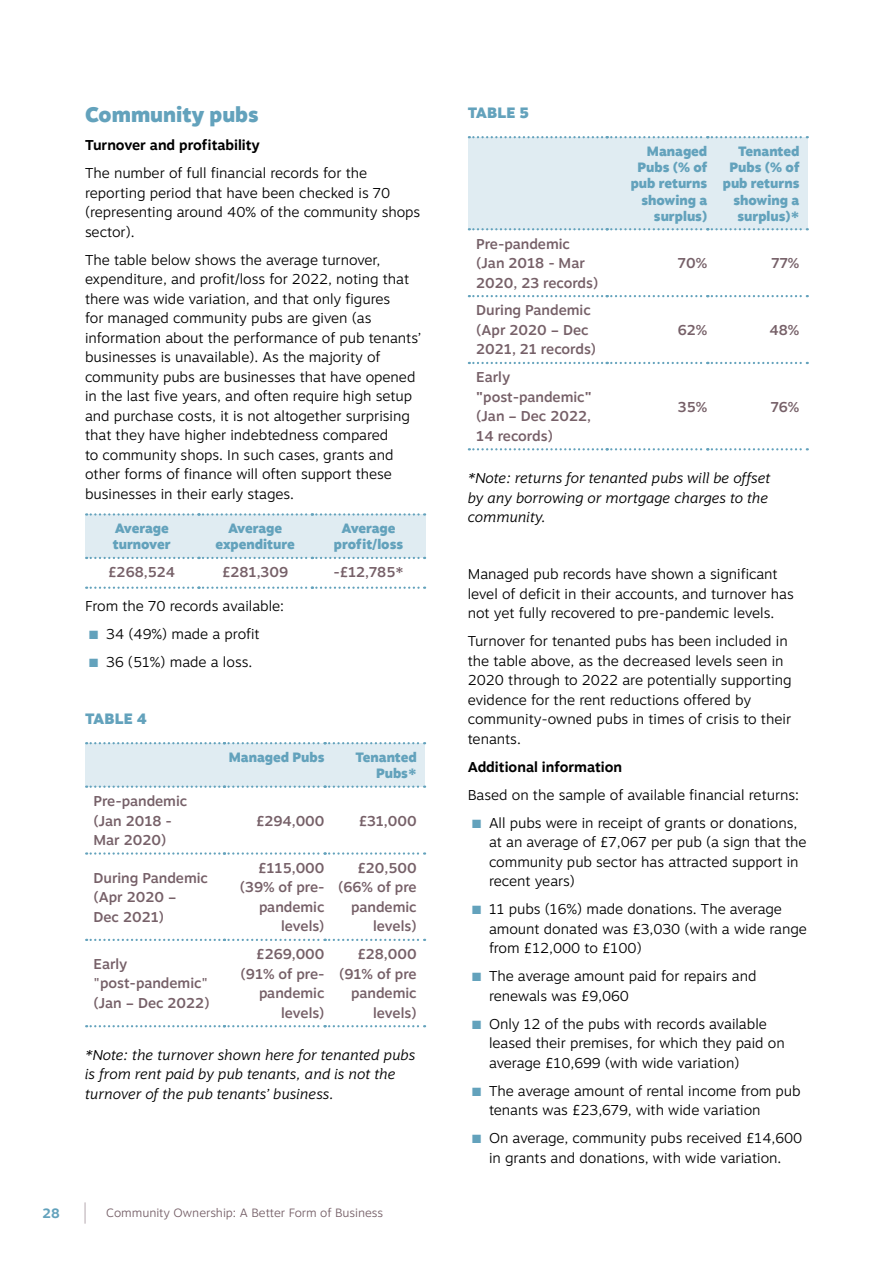
<style>
.page{position:relative;width:893px;height:1263px;background:#fff}
.page>*{position:absolute;margin:0;border:0;box-sizing:border-box;transform-origin:0 0}
.t1{font:900 21px "Motiva Sans";color:#63a2bc}
.t2{font:900 15px "Motiva Sans";color:#63a2bc}
.t3{font:300 14.25px/19.5px "Motiva Sans";color:#000}
.t4{font:500 14.25px/19.5px "Motiva Sans";color:#766068}
.Footnote{font:italic 300 14.25px/19.5px "Motiva Sans";color:#000}
.t5{font:700 14.25px "Motiva Sans";color:#000}
.t6{font:900 13.5px/16.2px "Motiva Sans";color:#63a2bc;text-align:right}
.t7{font:700 13.5px "Motiva Sans";color:#63a2bc}
.t8{font:300 12px "Motiva Sans";color:#766068}
.s1{font-weight:900}
.s2{color:#63a2bc}
</style>
<div class="page">
<div style="left:468px;top:137px;width:139px;height:92px;background:#e0ecf2"></div>
<div style="left:607px;top:137px;width:100px;height:92px;background:#e0ecf2"></div>
<div style="left:707px;top:137px;width:101px;height:92px;background:#e0ecf2"></div>
<svg style="left:469px;top:136px;width:339px;height:2px"></svg>
<svg style="left:469px;top:228px;width:339px;height:2px"></svg>
<svg style="left:469px;top:295px;width:339px;height:2px"></svg>
<svg style="left:469px;top:362px;width:339px;height:2px"></svg>
<svg style="left:469px;top:448px;width:339px;height:2px"></svg>
<div style="left:85px;top:514px;width:113px;height:44px;background:#e0ecf2"></div>
<div style="left:198px;top:514px;width:114px;height:44px;background:#e0ecf2"></div>
<div style="left:312px;top:514px;width:113px;height:44px;background:#e0ecf2"></div>
<svg style="left:86px;top:513px;width:339px;height:3px"></svg>
<svg style="left:86px;top:557px;width:339px;height:2px"></svg>
<svg style="left:86px;top:587px;width:339px;height:2px"></svg>
<div style="left:85px;top:743px;width:139px;height:44px;background:#e0ecf2"></div>
<div style="left:224px;top:743px;width:101px;height:44px;background:#e0ecf2"></div>
<div style="left:325px;top:743px;width:100px;height:44px;background:#e0ecf2"></div>
<svg style="left:86px;top:742px;width:339px;height:2px"></svg>
<svg style="left:86px;top:785px;width:339px;height:3px"></svg>
<svg style="left:86px;top:852px;width:339px;height:3px"></svg>
<svg style="left:86px;top:939px;width:339px;height:2px"></svg>
<svg style="left:86px;top:1025px;width:339px;height:2px"></svg>
<svg style="left:85px;top:1202px;width:1px;height:22px"></svg>
<h2 class="t1" style="left:85px;top:99px;width:175px">Community pubs</h2>
<p class="t2" style="left:468px;top:101px;width:63px">TABLE 5</p>
<p class="t5" style="left:85px;top:135px;width:176px">Turnover and profitability</p>
<p class="t3" style="left:85px;top:163px;width:337px">The number of full financial records for the reporting period that have been checked is 70 (representing around 40% of the community shops sector).</p>
<p class="t3" style="left:85px;top:250px;width:338px">The table below shows the average turnover, expenditure, and profit/loss for 2022, noting that there was wide variation, and that only figures<br>for managed community pubs are given (as information about the performance of pub tenants’ businesses is unavailable). As the majority of community pubs are businesses that have opened in the last five years, and often require high setup and purchase costs, it is not altogether surprising that they have higher indebtedness compared<br>to community shops. In such cases, grants and other forms of finance will often support these businesses in their early stages.</p>
<p class="t6" style="left:113px;top:520px;width:59px;text-align:left">Average turnover</p>
<p class="t6" style="left:216px;top:520px;width:81px;text-align:center">Average expenditure</p>
<p class="t6" style="left:342px;top:520px;width:55px">Average</p>
<p class="t6" style="left:647px;top:143px;width:62px">Managed</p>
<p class="t6" style="left:637px;top:159px;width:71px">Pubs (% of</p>
<p class="t6" style="left:631px;top:175px;width:78px">pub returns showing a</p>
<p class="t6" style="left:654px;top:208px;width:55px">surplus)</p>
<p class="t6" style="left:738px;top:143px;width:63px">Tenanted</p>
<p class="t6" style="left:730px;top:159px;width:71px">Pubs (% of</p>
<p class="t6" style="left:723px;top:175px;width:78px">pub returns showing a</p>
<p class="t6" style="left:737px;top:208px;width:63px">surplus)*</p>
<p class="t4" style="left:476px;top:233px;width:124px">Pre-pandemic (Jan 2018 - Mar<br>2020, 23 records)</p>
<p class="t4" style="left:678px;top:253px;width:31px">70%</p>
<p class="t4" style="left:771px;top:253px;width:29px">77%</p>
<p class="t4" style="left:476px;top:300px;width:121px">During Pandemic (Apr 2020 – Dec<br>2021, 21 records)</p>
<p class="t4" style="left:678px;top:320px;width:31px">62%</p>
<p class="t4" style="left:769px;top:320px;width:31px">48%</p>
<p class="t4" style="left:476px;top:367px;width:117px">Early <span class="s1">"</span>post-pandemic<span class="s1">" </span>(Jan – Dec 2022,<br>14 records)</p>
<p class="t4" style="left:678px;top:396px;width:31px">35%</p>
<p class="t4" style="left:771px;top:396px;width:30px">76%</p>
<p class="Footnote" style="left:468px;top:468px;width:304px">*Note: returns for tenanted pubs will be offset by any borrowing or mortgage charges to the community.</p>
<p class="t6" style="left:334px;top:536px;width:71px">profit/loss</p>
<p class="t4" style="left:108px;top:562px;width:68px">£268,524</p>
<p class="t4" style="left:222px;top:562px;width:67px">£281,309</p>
<p class="t4" style="left:333px;top:562px;width:72px">-£12,785*</p>
<p class="t3" style="left:85px;top:596px;width:201px">From the 70 records available:</p>
<p class="t3" style="left:89px;top:624px;width:172px"><span class="s2">■</span> 34 (49%) made a profit</p>
<p class="t3" style="left:89px;top:652px;width:165px"><span class="s2">■</span> 36 (51%) made a loss.</p>
<p class="t2" style="left:85px;top:707px;width:63px">TABLE 4</p>
<p class="t4" style="left:94px;top:791px;width:95px">Pre-pandemic (Jan 2018 -<br>Mar 2020)</p>
<p class="t6" style="left:229px;top:749px;width:97px">Managed Pubs</p>
<p class="t6" style="left:355px;top:749px;width:63px">Tenanted</p>
<p class="t6" style="left:376px;top:765px;width:42px">Pubs*</p>
<p class="t4" style="left:256px;top:810px;width:70px">£294,000</p>
<p class="t4" style="left:359px;top:810px;width:60px">£31,000</p>
<p class="t4" style="left:94px;top:867px;width:116px">During Pandemic (Apr 2020 –<br>Dec 2021)</p>
<p class="t4" style="left:240px;top:858px;width:86px;text-align:right">£115,000 (39% of pre&shy;pandemic levels)</p>
<p class="t4" style="left:338px;top:858px;width:80px;text-align:right">£20,500 (66% of pre pandemic levels)</p>
<p class="t4" style="left:94px;top:954px;width:118px">Early "post-pandemic" (Jan – Dec 2022)</p>
<p class="t4" style="left:241px;top:944px;width:85px;text-align:right">£269,000 (91% of pre&shy;pandemic levels)</p>
<p class="t4" style="left:339px;top:944px;width:79px;text-align:right">£28,000 (91% of pre pandemic levels)</p>
<p class="Footnote" style="left:85px;top:1045px;width:332px">*Note: the turnover shown here for tenanted pubs is from rent paid by pub tenants, and is not the turnover of the pub tenants’ business.</p>
<p class="t7" style="left:43px;top:1203px;width:19px">28</p>
<p class="t8" style="left:106px;top:1204px;width:278px">Community Ownership: A Better Form of Business</p>
<p class="t3" style="left:468px;top:564px;width:327px">Managed pub records have shown a significant level of deficit in their accounts, and turnover has not yet fully recovered to pre-pandemic levels.</p>
<p class="t3" style="left:468px;top:631px;width:325px">Turnover for tenanted pubs has been included in the table above, as the decreased levels seen in 2020 through to 2022 are potentially supporting evidence for the rent reductions offered by community-owned pubs in times of crisis to their tenants.</p>
<p class="t5" style="left:468px;top:756px;width:156px">Additional information</p>
<p class="t3" style="left:468px;top:785px;width:333px">Based on the sample of available financial returns:</p>
<p class="t3" style="left:489px;top:813px;width:319px;text-indent:-17px"><span class="s2">■</span> All pubs were in receipt of grants or donations, at an average of £7,067 per pub (a sign that the community pub sector has attracted support in recent years)</p>
<p class="t3" style="left:489px;top:899px;width:319px;text-indent:-17px"><span class="s2">■</span> 11 pubs (16%) made donations. The average amount donated was £3,030 (with a wide range from £12,000 to £100)</p>
<p class="t3" style="left:489px;top:966px;width:269px;text-indent:-17px"><span class="s2">■</span> The average amount paid for repairs and renewals was £9,060</p>
<p class="t3" style="left:489px;top:1014px;width:297px;text-indent:-17px"><span class="s2">■</span> Only 12 of the pubs with records available leased their premises, for which they paid on average £10,699 (with wide variation)</p>
<p class="t3" style="left:489px;top:1081px;width:313px;text-indent:-17px"><span class="s2">■</span> The average amount of rental income from pub tenants was £23,679, with wide variation</p>
<p class="t3" style="left:472px;top:1128px;width:332px;text-align:center"><span class="s2">■</span> On average, community pubs received £14,600 in grants and donations, with wide variation.</p>
</div>
